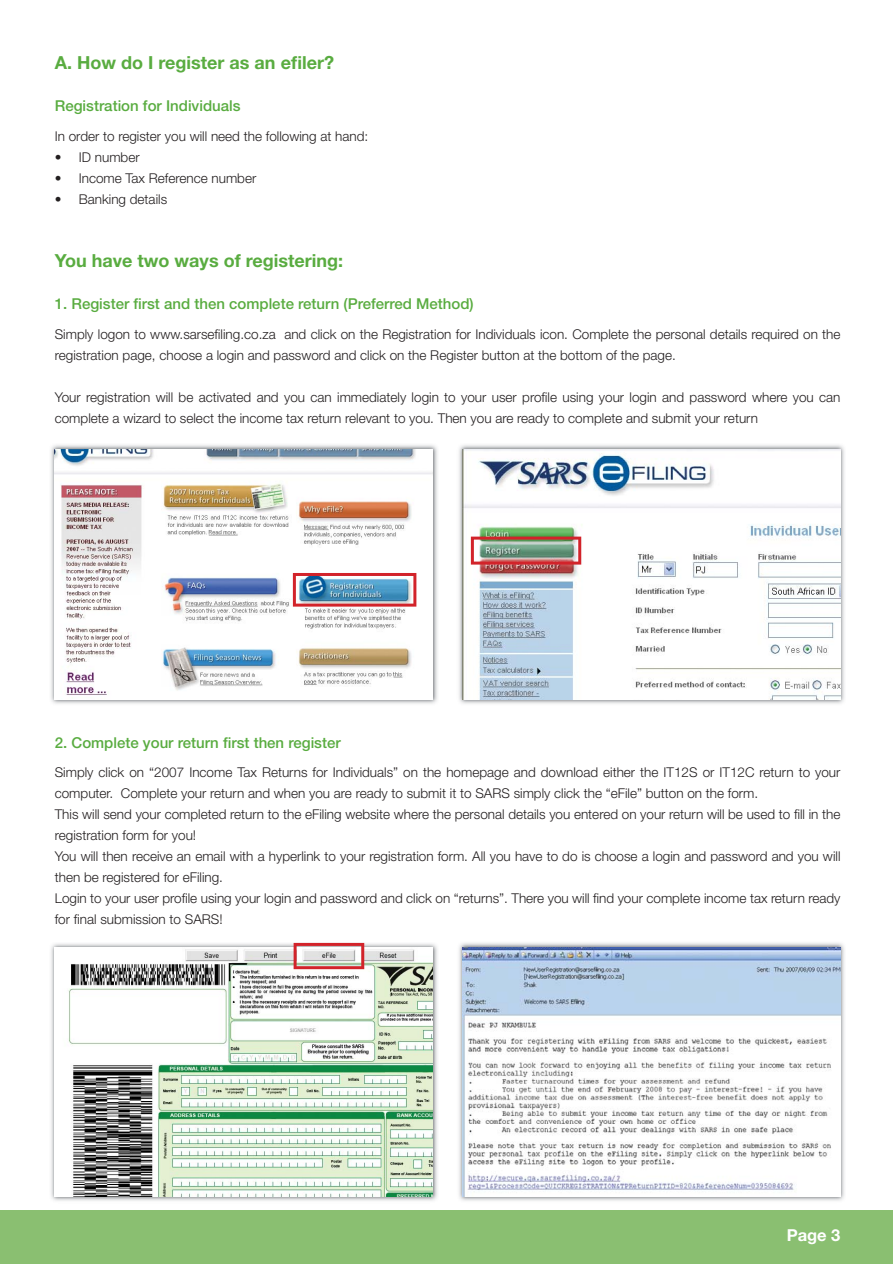
<style>
.page{position:relative;width:893px;height:1264px;background:#fff}
.page>*{position:absolute;margin:0;border:0;box-sizing:border-box;transform-origin:0 0}
.t1{font:700 18px "Helvetica Neue";color:#59ac40}
.t2{font:700 16.5px "Helvetica Neue";color:#fff}
.t3{font:500 15px "Helvetica Neue";color:#59ac40}
.t4{font:300 13.5px/21px "Helvetica Neue";color:#231f20}
</style>
<div class="page">
<hr style="left:0;top:1209px;width:1px;height:54px;background:#8abf71">
<div style="left:1px;top:1209px;width:891px;height:54px;background:#8abf71"></div>
<img style="left:51px;top:445px;width:387px;height:259px">
<img style="left:55px;top:449px;width:377px;height:250px">
<img style="left:459px;top:445px;width:386px;height:259px">
<img style="left:462px;top:449px;width:378px;height:250px">
<img style="left:51px;top:943px;width:387px;height:258px">
<img style="left:55px;top:947px;width:377px;height:249px">
<svg style="left:293px;top:573px;width:123px;height:33px;background:#888fa8"></svg>
<svg style="left:470px;top:536px;width:111px;height:28px;background:#a38a7d"></svg>
<svg style="left:293px;top:942px;width:71px;height:27px"></svg>
<img style="left:459px;top:943px;width:386px;height:258px">
<img style="left:462px;top:947px;width:378px;height:249px">
<h1 class="t1" style="left:55px;top:57px;width:280px">A. How do I register as an efiler?</h1>
<p class="t3" style="left:55px;top:101px;width:187px">Registration for Individuals</p>
<p class="t4" style="left:55px;top:127px;width:315px">In order to register you will need the following at hand:</p>
<p class="t4" style="left:55px;top:148px;width:86px">• ID number</p>
<p class="t4" style="left:55px;top:169px;width:203px">• Income Tax Reference number</p>
<p class="t4" style="left:55px;top:190px;width:114px">• Banking details</p>
<h1 class="t1" style="left:55px;top:254px;width:290px">You have two ways of registering:</h1>
<p class="t3" style="left:55px;top:298px;width:420px">1. Register first and then complete return (Preferred Method)</p>
<p class="t4" style="left:55px;top:324px;width:786px">Simply logon to www.sarsefiling.co.za and click on the Registration for Individuals icon. Complete the personal details required on the registration page, choose a login and password and click on the Register button at the bottom of the page.</p>
<p class="t4" style="left:55px;top:387px;width:786px">Your registration will be activated and you can immediately login to your user profile using your login and password where you can complete a wizard to select the income tax return relevant to you. Then you are ready to complete and submit your return</p>
<p class="t3" style="left:55px;top:736px;width:287px">2. Complete your return first then register</p>
<p class="t4" style="left:55px;top:763px;width:786px">Simply click on “2007 Income Tax Returns for Individuals” on the homepage and download either the IT12S or IT12C return to your computer. Complete your return and when you are ready to submit it to SARS simply click the “eFile” button on the form.<br>This will send your completed return to the eFiling website where the personal details you entered on your return will be used to fill in the registration form for you!<br>You will then receive an email with a hyperlink to your registration form. All you have to do is choose a login and password and you will then be registered for eFiling.<br>Login to your user profile using your login and password and click on “returns”. There you will find your complete income tax return ready for final submission to SARS!</p>
<p class="t2" style="left:786px;top:1229px;width:55px">Page 3</p>
</div>
